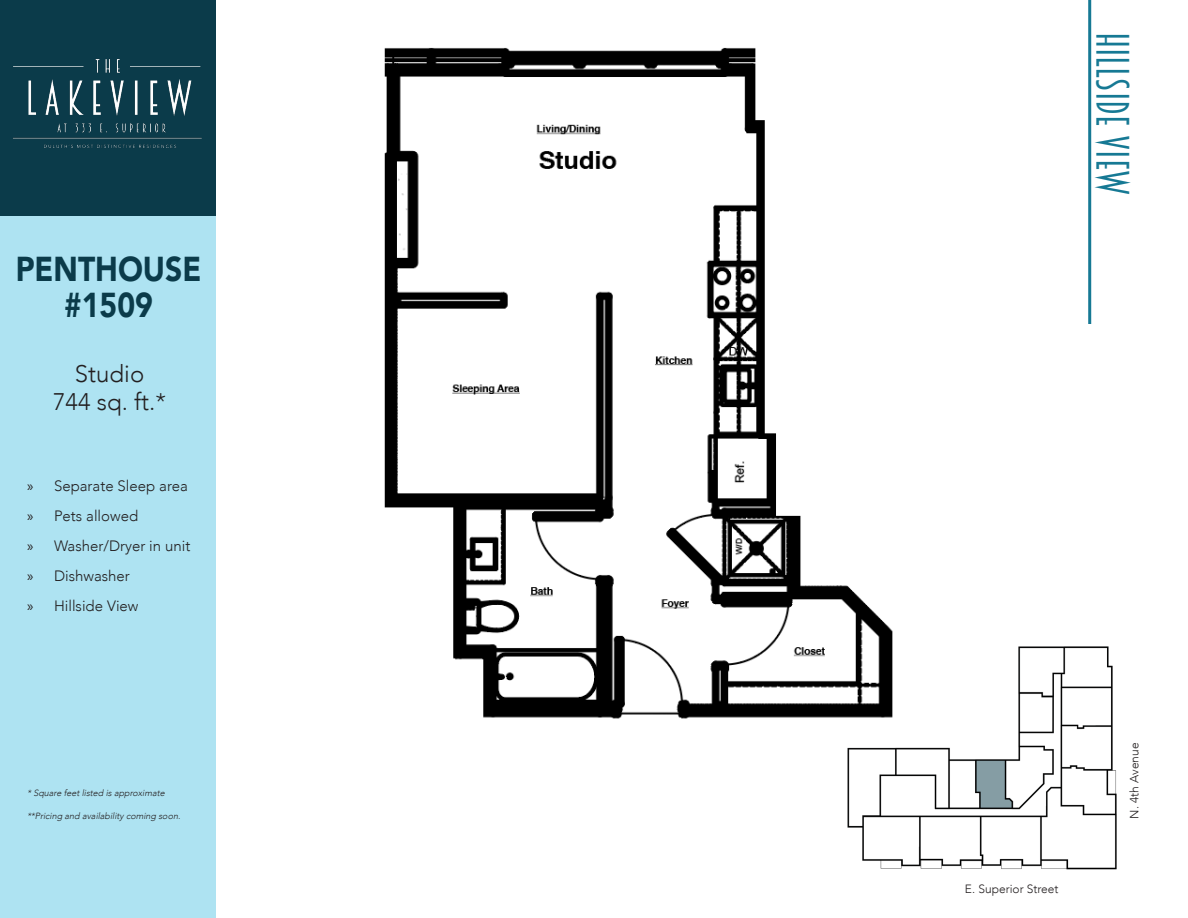
<style>
.page{position:relative;width:1188px;height:918px;background:#fff}
.page>*{position:absolute;margin:0;border:0;box-sizing:border-box;transform-origin:0 0}
.t1{font:42px "Breamcatcher";color:#167994}
.t2{font:900 34.5px "Avenir";color:#0b3b4a;scale:.87 1}
.t3{font:300 24px "Avenir";color:#231f20}
.t4{font:300 15px "Avenir";color:#231f20}
.t5{font:300 12px "Avenir";color:#231f20}
.t6{font:italic 300 9px "Avenir";color:#231f20}
.s1{font-family:"Myriad Pro";font-weight:400}
</style>
<div class="page">
<img style="left:847px;top:646px;width:270px;height:224px">
<div style="left:0;top:0;width:216px;height:216px;background:#0b3b4a"></div>
<img style="left:13px;top:59px;width:189px;height:89px">
<div style="left:0;top:216px;width:216px;height:702px;background:#aee3f2"></div>
<hr style="left:1088px;top:0;width:3px;height:324px;background:#167994">
<img style="left:384px;top:47px;width:513px;height:693px">
<p class="t2" style="left:16px;top:239px;width:215px">PENTHOUSE</p>
<p class="t2" style="left:64px;top:275px;width:104px">#1509</p>
<p class="t3" style="left:75px;top:359px;width:71px">Studio</p>
<p class="t3" style="left:53px;top:388px;width:115px">744 sq. ft.*</p>
<p class="t4" style="left:27px;top:477px;width:162px"><span class="s1">»</span> Separate Sleep area</p>
<p class="t4" style="left:27px;top:507px;width:113px"><span class="s1">»</span> Pets allowed</p>
<p class="t4" style="left:27px;top:537px;width:165px"><span class="s1">»</span> Washer/Dryer in unit</p>
<p class="t4" style="left:27px;top:567px;width:104px"><span class="s1">»</span> Dishwasher</p>
<p class="t4" style="left:27px;top:597px;width:113px"><span class="s1">»</span> Hillside View</p>
<p class="t6" style="left:27px;top:788px;width:141px">* Square feetlisted is approximate</p>
<p class="t6" style="left:27px;top:810px;width:157px">**Pricing and availability coming soon.</p>
<p class="t1" style="left:1137px;top:32px;width:166px;rotate:90deg">hillside VIEW</p>
<p class="t5" style="left:965px;top:882px;width:95px">E. Superior Street</p>
<p class="t5" style="left:1127px;top:819px;width:77px;rotate:-90deg">N. 4th Avenue</p>
</div>
